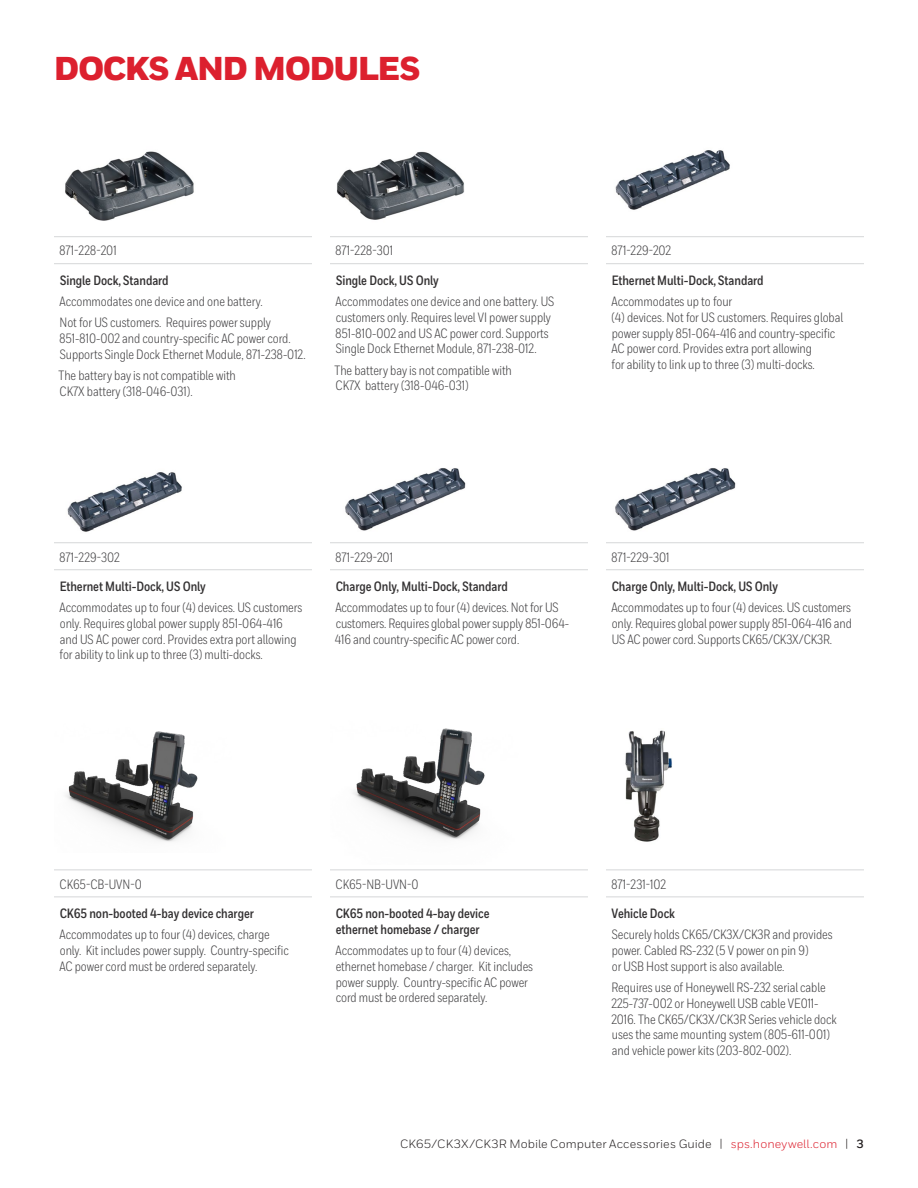
<style>
.page{position:relative;width:918px;height:1188px;background:#fff}
.page>*{position:absolute;margin:0;border:0;box-sizing:border-box;transform-origin:0 0}
.t1{font:900 33px "Honeywell Sans";letter-spacing:-.045em;color:#dc202e}
.t2{font:13.5px/15.8px "Honeywell Cond";letter-spacing:-.005em;color:#414042}
.t3{font:700 13.5px/15.8px "Honeywell Cond";letter-spacing:-.005em;color:#333132}
.t4{font:12px "Honeywell Sans";letter-spacing:.01em;color:#231f20}
.s1{color:#dc202e}
.s2{font-weight:700}
</style>
<div class="page">
<hr style="left:54px;top:236px;width:258px;height:1px;background:#d5d7d8">
<hr style="left:330px;top:236px;width:258px;height:1px;background:#d5d7d8">
<hr style="left:606px;top:236px;width:258px;height:1px;background:#d5d7d8">
<hr style="left:54px;top:263px;width:258px;height:1px;background:#d5d7d8">
<hr style="left:330px;top:263px;width:258px;height:1px;background:#d5d7d8">
<hr style="left:606px;top:263px;width:258px;height:1px;background:#d5d7d8">
<img style="left:65px;top:151px;width:129px;height:69px">
<img style="left:337px;top:151px;width:128px;height:69px">
<img style="left:615px;top:150px;width:115px;height:60px">
<hr style="left:54px;top:542px;width:258px;height:1px;background:#d5d7d8">
<hr style="left:330px;top:542px;width:258px;height:1px;background:#d5d7d8">
<hr style="left:606px;top:542px;width:258px;height:1px;background:#d5d7d8">
<hr style="left:54px;top:569px;width:258px;height:1px;background:#d5d7d8">
<hr style="left:330px;top:569px;width:258px;height:1px;background:#d5d7d8">
<hr style="left:606px;top:569px;width:258px;height:1px;background:#d5d7d8">
<img style="left:67px;top:472px;width:115px;height:60px">
<img style="left:345px;top:468px;width:121px;height:63px">
<img style="left:615px;top:468px;width:121px;height:63px">
<hr style="left:54px;top:870px;width:258px;height:1px;background:#d5d7d8">
<hr style="left:330px;top:870px;width:258px;height:1px;background:#d5d7d8">
<hr style="left:606px;top:870px;width:258px;height:1px;background:#d5d7d8">
<hr style="left:54px;top:897px;width:258px;height:1px;background:#d5d7d8">
<hr style="left:330px;top:897px;width:258px;height:1px;background:#d5d7d8">
<hr style="left:606px;top:897px;width:258px;height:1px;background:#d5d7d8">
<img style="left:65px;top:731px;width:133px;height:111px">
<img style="left:353px;top:728px;width:132px;height:111px">
<img style="left:625px;top:730px;width:47px;height:112px">
<h1 class="t1" style="left:54px;top:48px;width:368px">DOCKS AND MODULES</h1>
<p class="t2" style="left:59px;top:243px;width:59px">871-228-201</p>
<p class="t2" style="left:335px;top:243px;width:60px">871-228-301</p>
<p class="t2" style="left:611px;top:243px;width:62px">871-229-202</p>
<p class="t3" style="left:60px;top:273px;width:110px">Single Dock, Standard</p>
<p class="t2" style="left:60px;top:291px;width:213px;line-height:21.1px">Accommodates one device and one battery.<br>Not for US customers. Requires power supply</p>
<p class="t2" style="left:59px;top:331px;width:248px">851-810-002 and country-specific AC power cord.<br>Supports Single Dock Ethernet Module, 871-238-012.</p>
<p class="t2" style="left:59px;top:368px;width:179px">The battery bay is not compatible with<br>CK7X battery (318-046-031).</p>
<p class="t3" style="left:336px;top:273px;width:104px">Single Dock, US Only</p>
<p class="t2" style="left:335px;top:294px;width:221px">Accommodates one device and one battery. US customers only. Requires level VI power supply 851-810-002 and US AC power cord. Supports Single Dock Ethernet Module, 871-238-012.</p>
<p class="t2" style="left:335px;top:362px;width:179px">The battery bay is not compatible with<br>CK7X battery (318-046-031)</p>
<p class="t3" style="left:612px;top:273px;width:153px">Ethernet Multi-Dock, Standard</p>
<p class="t2" style="left:612px;top:294px;width:233px">Accommodates up to four<br>(4) devices. Not for US customers. Requires global power supply 851-064-416 and country-specific AC power cord. Provides extra port allowing<br>for ability to link up to three (3) multi-docks.</p>
<p class="t2" style="left:59px;top:549px;width:62px">871-229-302</p>
<p class="t2" style="left:335px;top:549px;width:59px">871-229-201</p>
<p class="t2" style="left:611px;top:549px;width:60px">871-229-301</p>
<p class="t3" style="left:60px;top:579px;width:148px">Ethernet Multi-Dock, US Only</p>
<p class="t2" style="left:59px;top:600px;width:244px">Accommodates up to four (4) devices. US customers only. Requires global power supply 851-064-416 and US AC power cord. Provides extra port allowing for ability to link up to three (3) multi-docks.</p>
<p class="t3" style="left:336px;top:579px;width:174px">Charge Only, Multi-Dock, Standard</p>
<p class="t2" style="left:335px;top:600px;width:236px">Accommodates up to four (4) devices. Not for US customers. Requires global power supply 851-064-<br>416 and country-specific AC power cord.</p>
<p class="t3" style="left:612px;top:579px;width:168px">Charge Only, Multi-Dock, US Only</p>
<p class="t2" style="left:611px;top:600px;width:242px;text-align:justify">Accommodates up to four (4) devices. US customers only. Requires global power supply 851-064-416 and US AC power cord. Supports CK65/CK3X/CK3R.</p>
<p class="t2" style="left:60px;top:876px;width:84px">CK65-CB-UVN-0</p>
<p class="t2" style="left:336px;top:876px;width:84px">CK65-NB-UVN-0</p>
<p class="t2" style="left:611px;top:876px;width:57px">871-231-102</p>
<p class="t3" style="left:60px;top:906px;width:196px">CK65 non-booted 4-bay device charger</p>
<p class="t2" style="left:59px;top:927px;width:231px">Accommodates up to four (4) devices, charge only. Kit includes power supply. Country-specific<br>AC power cord must be ordered separately.</p>
<p class="t3" style="left:336px;top:906px;width:155px">CK65 non-booted 4-bay device ethernet homebase / charger</p>
<p class="t2" style="left:335px;top:943px;width:199px">Accommodates up to four (4) devices, ethernet homebase / charger. Kit includes power supply. Country-specific AC power cord must be ordered separately.</p>
<p class="t3" style="left:612px;top:906px;width:65px">Vehicle Dock</p>
<p class="t2" style="left:612px;top:927px;width:222px">Securely holds CK65/CK3X/CK3R and provides power. Cabled RS-232 (5 V power on pin 9)<br>or USB Host support is also available.</p>
<p class="t2" style="left:611px;top:980px;width:227px">Requires use of Honeywell RS-232 serial cable 225-737-002 or Honeywell USB cable VE011- 2016. The CK65/CK3X/CK3R Series vehicle dock uses the same mounting system (805-611-001) and vehicle power kits (203-802-002).</p>
<p class="t4" style="left:400px;top:1136px;width:465px">CK65/CK3X/CK3R Mobile Computer Accessories Guide | <span class="s1">sps.honeywell.com</span> | <span class="s2">3</span></p>
</div>
